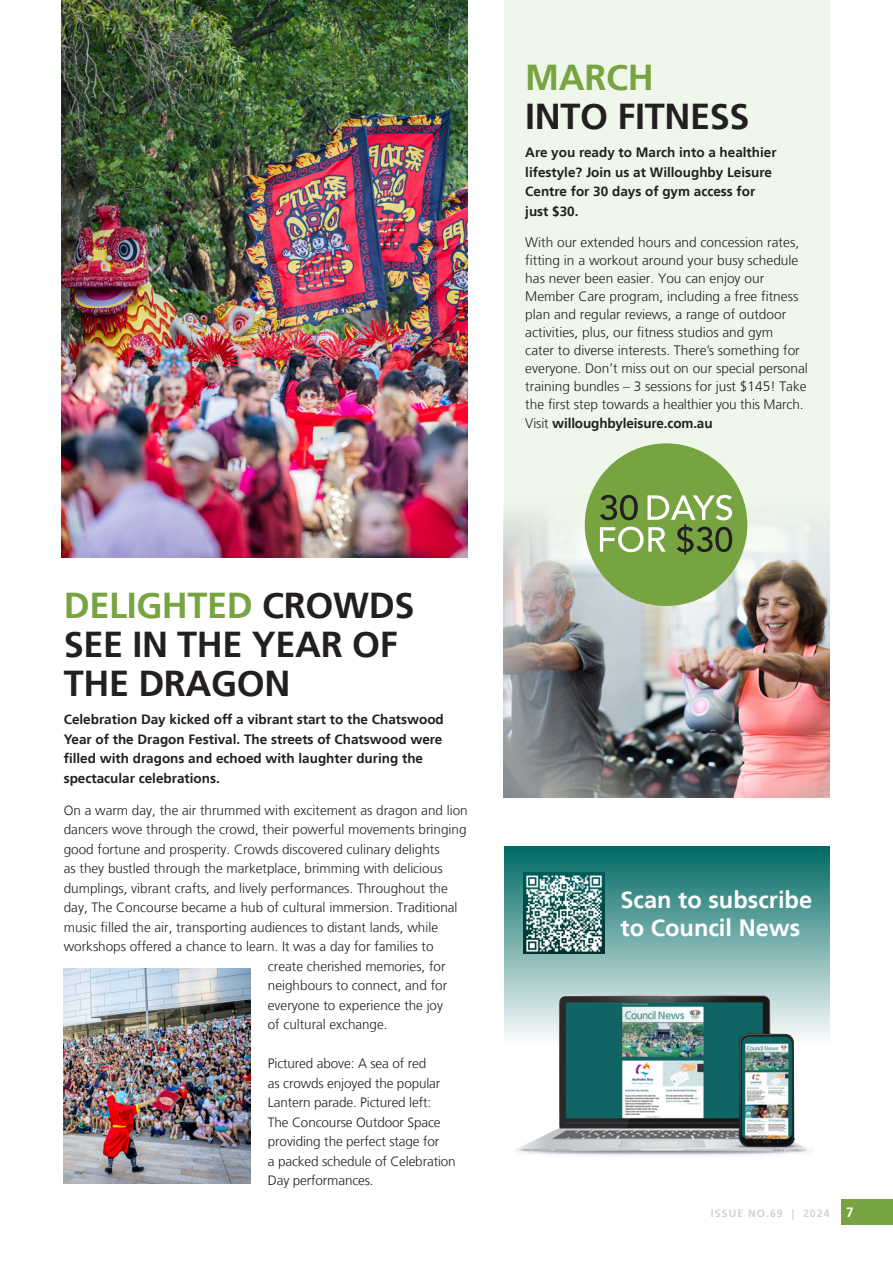
<style>
.page{position:relative;width:893px;height:1263px;background:#fff}
.page>*{position:absolute;margin:0;border:0;box-sizing:border-box;transform-origin:0 0}
.WCN_Story_Header{font:700 36px/39px "Frutiger LT";letter-spacing:-.01em;color:#231f20}
.WCN_Whats_inside_white_text{font:700 23.7px/27.5px "Frutiger LT";color:#fff}
.WCN_Subscribe_body_copy{font:300 13.65px/18px "Frutiger LT";color:#231f20}
.WCN_Subscribe_body_copy-2{font:300 13.5px/19.5px "Frutiger LT";color:#231f20}
.WCN_Body_copy_sub-heading{font:700 13.5px/19.5px "Frutiger LT";color:#231f20}
.WCN_Body_copy_sub-heading-2{font:700 13.5px "Frutiger LT";color:#fff}
.WCN_Body_copy_sub-heading-3{font:700 10.5px "Frutiger LT";letter-spacing:.1em;color:#d1d2d4}
.s1{color:#78a341}
.s2{font-weight:700}
</style>
<div class="page">
<div style="left:504px;top:0;width:325px;height:821px;background:#eff7ea"></div>
<div style="left:841px;top:1199px;width:52px;height:26px;background:#78a341"></div>
<img style="left:62px;top:0;width:406px;height:558px">
<svg style="left:504px;top:846px;width:325px;height:192px;background:#62a39f"></svg>
<img style="left:514px;top:995px;width:301px;height:161px">
<img style="left:523px;top:872px;width:82px;height:82px">
<img style="left:504px;top:497px;width:325px;height:300px">
<div style="left:585px;top:443px;width:162px;height:163px;background:#78a341;border-radius:50%"></div>
<svg style="left:600px;top:495px;width:132px;height:59px"></svg>
<img style="left:63px;top:968px;width:188px;height:215px">
<p class="WCN_Story_Header" style="left:525px;top:59px;width:226px"><span class="s1">MARCH<br></span>INTO FITNESS</p>
<p class="WCN_Body_copy_sub-heading" style="left:525px;top:143px;width:253px">Are you ready to March into a healthier lifestyle? Join us at Willoughby Leisure<br>Centre for 30 days of gym access for just $30.</p>
<p class="WCN_Subscribe_body_copy" style="left:525px;top:233px;width:284px">With our extended hours and concession rates, fitting in a workout around your busy schedule has never been easier. You can enjoy our Member Care program, including a free fitness plan and regular reviews, a range of outdoor activities, plus, our fitness studios and gym<br>cater to diverse interests. There’s something for everyone. Don’t miss out on our special personal training bundles – 3 sessions for just $145! Take the first step towards a healthier you this March.<br>Visit <span class="s2">willoughbyleisure.com.au</span></p>
<p class="WCN_Story_Header" style="left:64px;top:586px;width:352px"><span class="s1">DELIGHTED</span> CROWDS<br>SEE IN THE YEAR OF<br>THE DRAGON</p>
<p class="WCN_Body_copy_sub-heading" style="left:64px;top:710px;width:382px">Celebration Day kicked off a vibrant start to the Chatswood Year of the Dragon Festival. The streets of Chatswood were filled with dragons and echoed with laughter during the spectacular celebrations.</p>
<p class="WCN_Subscribe_body_copy-2" style="left:64px;top:801px;width:405px">On a warm day, the air thrummed with excitement as dragon and lion</p>
<p class="WCN_Subscribe_body_copy-2" style="left:64px;top:820px;width:404px">dancers wove through the crowd, their powerful movements bringing</p>
<p class="WCN_Subscribe_body_copy-2" style="left:64px;top:840px;width:377px">good fortune and prosperity. Crowds discovered culinary delights</p>
<p class="WCN_Subscribe_body_copy-2" style="left:64px;top:859px;width:380px">as they bustled through the marketplace, brimming with delicious</p>
<p class="WCN_Subscribe_body_copy-2" style="left:64px;top:879px;width:386px">dumplings, vibrant crafts, and lively performances. Throughout the</p>
<p class="WCN_Subscribe_body_copy-2" style="left:64px;top:898px;width:395px">day, The Concourse became a hub of cultural immersion. Traditional</p>
<p class="WCN_Subscribe_body_copy-2" style="left:64px;top:918px;width:376px">music filled the air, transporting audiences to distant lands, while</p>
<p class="WCN_Subscribe_body_copy-2" style="left:64px;top:937px;width:371px">workshops offered a chance to learn. It was a day for families to</p>
<p class="WCN_Subscribe_body_copy-2" style="left:268px;top:957px;width:179px">create cherished memories, for</p>
<p class="WCN_Subscribe_body_copy-2" style="left:268px;top:976px;width:181px">neighbours to connect, and for</p>
<p class="WCN_Subscribe_body_copy-2" style="left:268px;top:996px;width:177px">everyone to experience the joy</p>
<p class="WCN_Subscribe_body_copy-2" style="left:268px;top:1015px;width:121px">of cultural exchange.</p>
<p class="WCN_Subscribe_body_copy-2" style="left:268px;top:1054px;width:189px">Pictured above: A sea of red<br>as crowds enjoyed the popular<br>Lantern parade. Pictured left:<br>The Concourse Outdoor Space providing the perfect stage for<br>a packed schedule of Celebration<br>Day performances.</p>
<p class="WCN_Whats_inside_white_text" style="left:620px;top:886px;width:193px">Scan to subscribe to Council News</p>
<p class="WCN_Body_copy_sub-heading-3" style="left:711px;top:1207px;width:120px">ISSUE NO.69 | 2024</p>
<p class="WCN_Body_copy_sub-heading-2" style="left:846px;top:1204px;width:9px">7</p>
</div>
